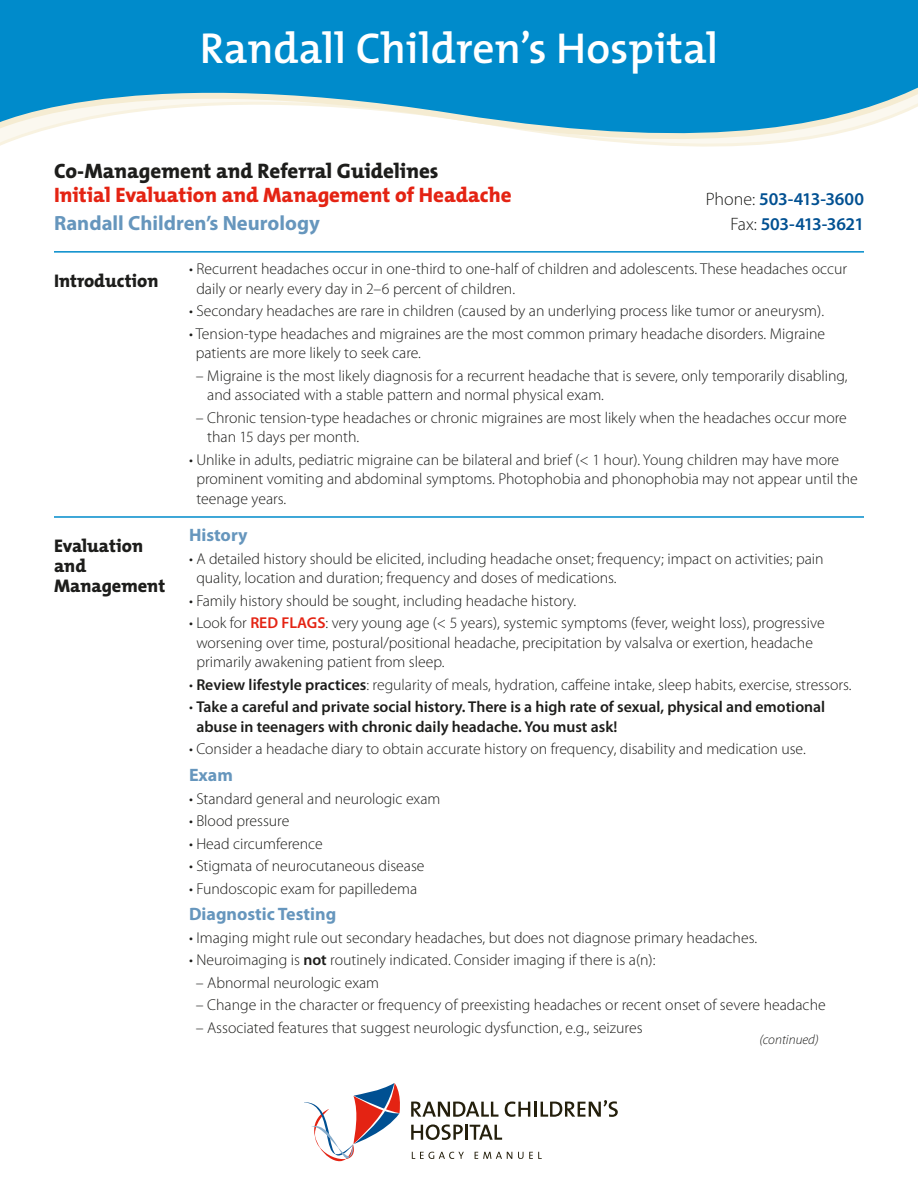
<style>
.page{position:relative;width:918px;height:1188px;background:#fff}
.page>*{position:absolute;margin:0;border:0;box-sizing:border-box;transform-origin:0 0}
.t1{font:600 43.5px "The Mix";color:#fff}
.t2{font:800 21px "The Mix";color:#e42313}
.t3{font:800 21px "The Mix";color:#1d1d1b}
.t4{font:700 20.7px "Myriad Pro";color:#6696bd}
.t5{font:800 18.3px/20.2px "The Mix";color:#1d1d1b}
.t6{font:600 18px/25.5px "Myriad Pro";letter-spacing:-.02em;color:#005092;text-align:right}
.t7{font:700 18px "Myriad Pro";color:#6696bd}
.t8{font:300 15.75px/19.5px "Myriad Pro";color:#1d1d1b}
.t9{font:600 15.75px/19.5px "Myriad Pro";color:#1d1d1b}
.t10{font:italic 300 13.5px "Myriad Pro";color:#1d1d1b}
.s1{font-weight:300;color:#1d1d1b}
.s2{font-weight:600;color:#e42313}
.s3{font-weight:600}
.s4{font-weight:300}
</style>
<div class="page">
<hr style="left:54px;top:516px;width:810px;height:2px;background:#008bcb">
<hr style="left:54px;top:251px;width:810px;height:2px;background:#008bcb">
<svg style="left:304px;top:1083px;width:96px;height:78px"></svg>
<svg style="left:412px;top:1152px;width:52px;height:7px"></svg>
<svg style="left:475px;top:1152px;width:37px;height:7px"></svg>
<svg style="left:518px;top:1152px;width:24px;height:7px"></svg>
<svg style="left:411px;top:1102px;width:87px;height:15px"></svg>
<svg style="left:505px;top:1102px;width:25px;height:15px"></svg>
<hr style="left:534px;top:1102px;width:3px;height:15px;background:#241f0c">
<svg style="left:541px;top:1100px;width:77px;height:17px"></svg>
<svg style="left:411px;top:1124px;width:52px;height:16px"></svg>
<hr style="left:465px;top:1125px;width:3px;height:15px;background:#241f0c">
<svg style="left:470px;top:1125px;width:32px;height:15px"></svg>
<div style="left:0;top:0;width:918px;height:62px;background:#008bcb"></div>
<svg style="left:0;top:62px;width:918px;height:85px"></svg>
<h1 class="t1" style="left:200px;top:20px;width:520px">Randall Children’s Hospital</h1>
<h2 class="t3" style="left:54px;top:157px;width:386px">Co-Management and Referral Guidelines</h2>
<h2 class="t2" style="left:54px;top:181px;width:459px">Initial Evaluation and Management of Headache</h2>
<h3 class="t4" style="left:54px;top:211px;width:267px">Randall Children’s Neurology</h3>
<p class="t6" style="left:706px;top:186px;width:160px"><span class="s1">Phone:</span> 503-413-3600<br><span class="s1">Fax:</span> 503-413-3621</p>
<p class="t5" style="left:54px;top:271px;width:106px">Introduction</p>
<p class="t5" style="left:54px;top:536px;width:113px">Evaluation and<br>Management</p>
<p class="t8" style="left:196px;top:260px;width:652px;text-indent:-7px">• Recurrent headaches occur in one-third to one-half of children and adolescents. These headaches occur daily or nearly every day in 2–6 percent of children.</p>
<p class="t8" style="left:189px;top:302px;width:637px">• Secondary headaches are rare in children (caused by an underlying process like tumor or aneurysm).</p>
<p class="t8" style="left:196px;top:324px;width:631px;text-indent:-7px">• Tension-type headaches and migraines are the most common primary headache disorders. Migraine patients are more likely to seek care.</p>
<p class="t8" style="left:207px;top:366px;width:642px;text-indent:-11px">– Migraine is the most likely diagnosis for a recurrent headache that is severe, only temporarily disabling, and associated with a stable pattern and normal physical exam.</p>
<p class="t8" style="left:207px;top:408px;width:641px;text-indent:-11px">– Chronic tension-type headaches or chronic migraines are most likely when the headaches occur more than 15 days per month.</p>
<p class="t8" style="left:196px;top:450px;width:663px;text-indent:-7px">• Unlike in adults, pediatric migraine can be bilateral and brief (&lt; 1 hour). Young children may have more prominent vomiting and abdominal symptoms. Photophobia and phonophobia may not appear until the teenage years.</p>
<p class="t7" style="left:189px;top:525px;width:60px">History</p>
<p class="t8" style="left:196px;top:549px;width:629px;text-indent:-7px">• A detailed history should be elicited, including headache onset; frequency; impact on activities; pain quality, location and duration; frequency and doses of medications.</p>
<p class="t8" style="left:189px;top:591px;width:389px">• Family history should be sought, including headache history.</p>
<p class="t8" style="left:196px;top:614px;width:630px;text-indent:-7px">• Look for <span class="s2">RED FLAGS</span>: very young age (&lt; 5 years), systemic symptoms (fever, weight loss), progressive worsening over time, postural/positional headache, precipitation by valsalva or exertion, headache primarily awakening patient from sleep.</p>
<p class="t8" style="left:189px;top:675px;width:664px">• <span class="s3">Review lifestyle practices</span>: regularity of meals, hydration, caffeine intake, sleep habits, exercise, stressors.</p>
<p class="t9" style="left:196px;top:698px;width:630px;text-indent:-7px"><span class="s4">•</span> Take a careful and private social history. There is a high rate of sexual, physical and emotional abuse in teenagers with chronic daily headache. You must ask!</p>
<p class="t8" style="left:189px;top:740px;width:618px">• Consider a headache diary to obtain accurate history on frequency, disability and medication use.</p>
<p class="t7" style="left:189px;top:765px;width:45px">Exam</p>
<p class="t8" style="left:189px;top:789px;width:253px">• Standard general and neurologic exam</p>
<p class="t8" style="left:189px;top:811px;width:102px">• Blood pressure</p>
<p class="t8" style="left:189px;top:834px;width:135px">• Head circumference</p>
<p class="t8" style="left:189px;top:856px;width:237px">• Stigmata of neurocutaneous disease</p>
<p class="t8" style="left:189px;top:879px;width:230px">• Fundoscopic exam for papilledema</p>
<p class="t7" style="left:189px;top:904px;width:149px">Diagnostic Testing</p>
<p class="t8" style="left:189px;top:928px;width:570px">• Imaging might rule out secondary headaches, but does not diagnose primary headaches.</p>
<p class="t8" style="left:189px;top:951px;width:468px">• Neuroimaging is <span class="s3">not</span> routinely indicated. Consider imaging if there is a(n):</p>
<p class="t8" style="left:196px;top:973px;width:185px">– Abnormal neurologic exam</p>
<p class="t8" style="left:196px;top:996px;width:631px">– Change in the character or frequency of preexisting headaches or recent onset of severe headache</p>
<p class="t8" style="left:196px;top:1018px;width:448px">– Associated features that suggest neurologic dysfunction, e.g., seizures</p>
<p class="t10" style="left:759px;top:1033px;width:61px">(continued)</p>
</div>
